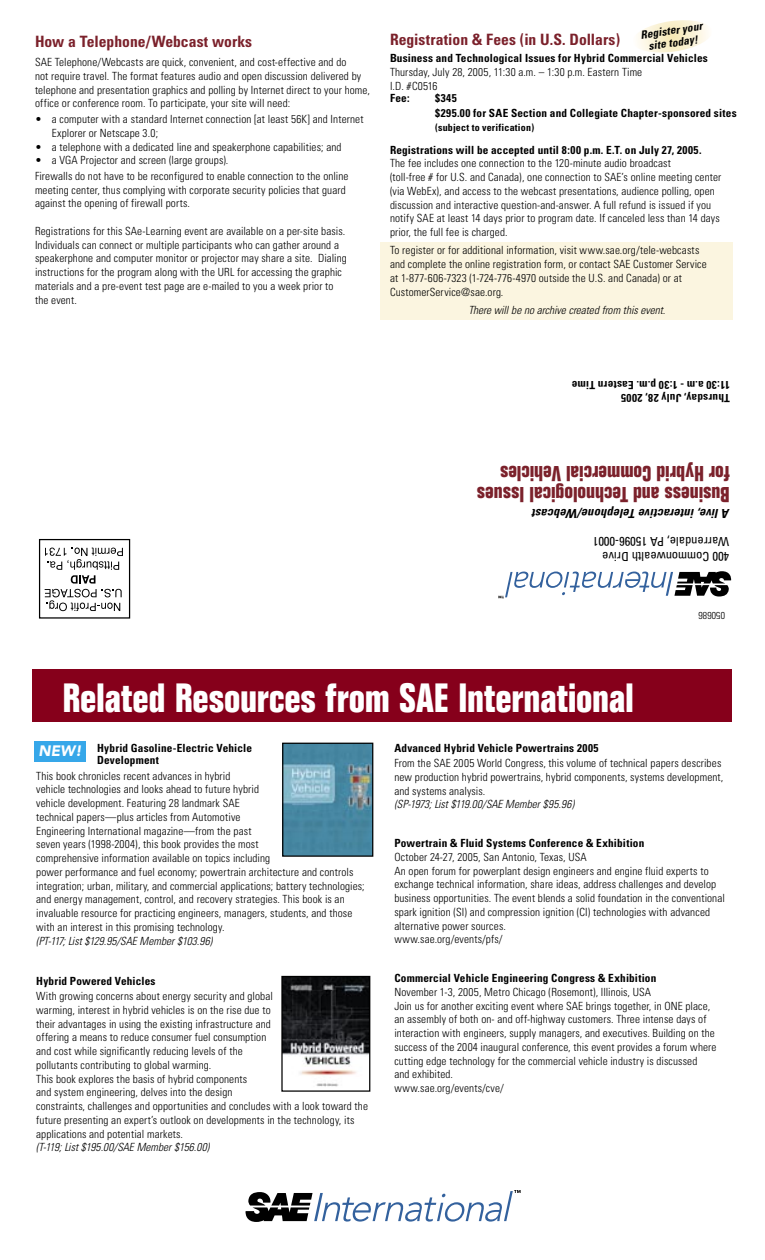
<style>
.page{position:relative;width:765px;height:1260px;background:#fff}
.page>*{position:absolute;margin:0;border:0;box-sizing:border-box;transform-origin:0 0}
.Paragraph_Style_8{font:700 condensed 40px "Folio";color:#fff}
.Paragraph_Style_7{font:700 condensed 21.25px/21.2px "Folio";letter-spacing:-.005em;color:#7b212b}
.Subhead{font:700 condensed 15.62px "Univers";color:#7b212b}
.t1{font:italic 900 15px "Avenir";color:#fff}
.t2{font:condensed 12.5px "Univers";color:#000}
.mp_teaser{font:italic 700 condensed 12.5px "Univers";letter-spacing:.005em;color:#000}
.Body{font:300 condensed 11.25px/13.8px "Univers";letter-spacing:.01em;color:#000}
.Small_sub{font:700 condensed 11.25px/12.5px "Univers";letter-spacing:.015em;color:#000}
.Body_bullet{font:300 condensed 11.25px/13.8px "Univers";letter-spacing:.01em;color:#000}
.Body-2{font:italic 300 condensed 11.25px "Univers";letter-spacing:-.005em;color:#000}
.Body-3{font:700 condensed 11.25px "Univers";letter-spacing:.015em;color:#000}
.mp_dates{font:700 condensed 11.25px "Univers";letter-spacing:.02em;color:#000}
.Paragraph_Style_6{font:italic 300 condensed 11.25px "Univers";color:#000}
.Body-4{font:italic 700 condensed 11.25px/12.5px "Univers";color:#000;text-align:center}
.Small_sub-2{font:700 condensed 10px "Univers";letter-spacing:.02em;color:#000}
.t3{font:300 condensed 10px "Univers";color:#000}
.s1{font-weight:700}
</style>
<div class="page">
<div style="left:32px;top:669px;width:699px;height:53px;background:#86001b"></div>
<div style="left:380px;top:242px;width:352px;height:78px;background:#fbf5e0"></div>
<svg style="left:638px;top:20px;width:70px;height:33px"></svg>
<div style="left:39px;top:539px;width:91px;height:80px;border:1px solid #000"></div>
<svg style="left:45px;top:548px;width:78px;height:63px"></svg>
<svg style="left:498px;top:571px;width:233px;height:27px"></svg>
<svg style="left:246px;top:1190px;width:274px;height:32px"></svg>
<img style="left:284px;top:745px;width:87px;height:110px">
<div style="left:282px;top:743px;width:91px;height:114px;border:1px solid #000"></div>
<img style="left:283px;top:978px;width:85px;height:109px">
<div style="left:281px;top:976px;width:89px;height:116px;border:1px solid #000"></div>
<div style="left:34px;top:741px;width:52px;height:21px;background:#36a7e9"></div>
<p class="Subhead" style="left:35px;top:32px;width:219px">How a Telephone/Webcast works</p>
<p class="Body" style="left:35px;top:55px;width:336px">SAE Telephone/Webcasts are quick, convenient, and cost-effective and do<br>not require travel. The format features audio and open discussion delivered by telephone and presentation graphics and polling by Internet direct to your home, office or conference room. To participate, your site will need:</p>
<p class="Body_bullet" style="left:52px;top:112px;width:313px;text-indent:-17px">• a computer with a standard Internet connection [at least 56K] and Internet<br>Explorer or Netscape 3.0;</p>
<p class="Body_bullet" style="left:35px;top:140px;width:308px">• a telephone with a dedicated line and speakerphone capabilities; and</p>
<p class="Body_bullet" style="left:35px;top:153px;width:195px">• a VGA Projector and screen (large groups).</p>
<p class="Body" style="left:35px;top:169px;width:315px">Firewalls do not have to be reconfigured to enable connection to the online meeting center, thus complying with corporate security policies that guard against the opening of firewall ports.</p>
<p class="Body" style="left:35px;top:224px;width:313px">Registrations for this SAe-Learning event are available on a per-site basis.<br>Individuals can connect or multiple participants who can gather around a speakerphone and computer monitor or projector may share a site. Dialing instructions for the program along with the URL for accessing the graphic materials and a pre-event test page are e-mailed to you a week prior to the event.</p>
<p class="Body-4" style="left:640px;top:28px;width:64px;rotate:-8deg">Register your site today!</p>
<p class="Subhead" style="left:390px;top:29px;width:232px">Registration &amp; Fees (in U.S. Dollars)</p>
<p class="Small_sub" style="left:390px;top:52px;width:319px">Business and Technological Issues for Hybrid Commercial Vehicles</p>
<p class="Body" style="left:390px;top:65px;width:254px">Thursday, July 28, 2005, 11:30 a.m. – 1:30 p.m. Eastern Time</p>
<p class="Body" style="left:390px;top:79px;width:49px">I.D. #C0516</p>
<p class="Small_sub" style="left:390px;top:92px;width:21px">Fee:</p>
<p class="Small_sub" style="left:435px;top:92px;width:23px">$345</p>
<p class="Small_sub" style="left:435px;top:106px;width:303px">$295.00 for SAE Section and Collegiate Chapter-sponsored sites</p>
<p class="Small_sub-2" style="left:435px;top:121px;width:101px">(subject to verification)</p>
<p class="Body" style="left:390px;top:143px;width:333px"><span class="s1">Registrations will be accepted until 8:00 p.m. E.T. on July 27, 2005.<br></span>The fee includes one connection to the 120-minute audio broadcast<br>(toll-free # for U.S. and Canada), one connection to SAE’s online meeting center (via WebEx), and access to the webcast presentations, audience polling, open discussion and interactive question-and-answer. A full refund is issued if you notify SAE at least 14 days prior to program date. If canceled less than 14 days prior, the full fee is charged.</p>
<p class="Body" style="left:390px;top:243px;width:318px">To register or for additional information, visit www.sae.org/tele-webcasts and complete the online registration form, or contact SAE Customer Service at 1-877-606-7323 (1-724-776-4970 outside the U.S. and Canada) or at CustomerService@sae.org.</p>
<p class="Paragraph_Style_6" style="left:469px;top:303px;width:198px">There will be no archive created from this event.</p>
<p class="mp_dates" style="left:730px;top:392px;width:159px;rotate:-180deg">11:30 a.m - 1:30 p.m. Eastern Time</p>
<p class="mp_dates" style="left:730px;top:405px;width:110px;rotate:-180deg">Thursday, July 28, 2005</p>
<p class="Paragraph_Style_7" style="left:730px;top:505px;width:255px;rotate:-180deg">Business and Technological Issues for Hybrid Commercial Vehicles</p>
<p class="mp_teaser" style="left:730px;top:521px;width:199px;rotate:-180deg">A live, interactive Telephone/Webcast</p>
<p class="t2" style="left:729px;top:550px;width:138px;rotate:-180deg">Warrendale, PA 15096-0001</p>
<p class="t2" style="left:729px;top:565px;width:128px;rotate:-180deg">400 Commonwealth Drive</p>
<p class="t3" style="left:725px;top:621px;width:28px;rotate:-180deg">050686</p>
<p class="Paragraph_Style_8" style="left:63px;top:676px;width:573px">Related Resources from SAE International</p>
<p class="Small_sub" style="left:97px;top:741px;width:156px">Hybrid Gasoline-Electric Vehicle<br>Development</p>
<p class="Body" style="left:36px;top:769px;width:330px">This book chronicles recent advances in hybrid<br>vehicle technologies and looks ahead to future hybrid<br>vehicle development. Featuring 28 landmark SAE<br>technical papers—plus articles from Automotive<br>Engineering International magazine—from the past<br>seven years (1998-2004), this book provides the most<br>comprehensive information available on topics including<br>power performance and fuel economy; powertrain architecture and controls integration; urban, military, and commercial applications; battery technologies; and energy management, control, and recovery strategies. This book is an invaluable resource for practicing engineers, managers, students, and those with an interest in this promising technology.</p>
<p class="Body-2" style="left:36px;top:934px;width:178px">(PT-117; List $129.95/SAE Member $103.96)</p>
<p class="Small_sub" style="left:36px;top:974px;width:121px">Hybrid Powered Vehicles</p>
<p class="Body" style="left:36px;top:989px;width:238px">With growing concerns about energy security and global warming, interest in hybrid vehicles is on the rise due to their advantages in using the existing infrastructure and offering a means to reduce consumer fuel consumption and cost while significantly reducing levels of the pollutants contributing to global warming.</p>
<p class="Body" style="left:36px;top:1072px;width:333px">This book explores the basis of hybrid components<br>and system engineering, delves into the design<br>constraints, challenges and opportunities and concludes with a look toward the future presenting an expert’s outlook on developments in the technology, its applications and potential markets.</p>
<p class="Body-2" style="left:36px;top:1141px;width:175px">(T-119; List $195.00/SAE Member $156.00)</p>
<p class="t1" style="left:38px;top:742px;width:45px">NEW!</p>
<p class="Small_sub" style="left:394px;top:741px;width:206px">Advanced Hybrid Vehicle Powertrains 2005</p>
<p class="Body" style="left:394px;top:756px;width:331px">From the SAE 2005 World Congress, this volume of technical papers describes new production hybrid powertrains, hybrid components, systems development, and systems analysis.</p>
<p class="Body-2" style="left:394px;top:798px;width:181px">(SP-1973; List $119.00/SAE Member $95.96)</p>
<p class="Body-3" style="left:394px;top:836px;width:251px">Powertrain &amp; Fluid Systems Conference &amp; Exhibition</p>
<p class="Body" style="left:394px;top:850px;width:194px">October 24-27, 2005, San Antonio, Texas, USA</p>
<p class="Body" style="left:394px;top:864px;width:332px">An open forum for powerplant design engineers and engine fluid experts to exchange technical information, share ideas, address challenges and develop business opportunities. The event blends a solid foundation in the conventional spark ignition (SI) and compression ignition (CI) technologies with advanced alternative power sources.</p>
<p class="Body" style="left:394px;top:932px;width:110px">www.sae.org/events/pfs/</p>
<p class="Body-3" style="left:394px;top:971px;width:263px">Commercial Vehicle Engineering Congress &amp; Exhibition</p>
<p class="Body" style="left:394px;top:985px;width:258px">November 1-3, 2005, Metro Chicago (Rosemont), Illinois, USA</p>
<p class="Body" style="left:394px;top:999px;width:324px">Join us for another exciting event where SAE brings together, in ONE place, an assembly of both on- and off-highway customers. Three intense days of interaction with engineers, supply managers, and executives. Building on the success of the 2004 inaugural conference, this event provides a forum where cutting edge technology for the commercial vehicle industry is discussed<br>and exhibited.</p>
<p class="Body" style="left:394px;top:1081px;width:111px">www.sae.org/events/cve/</p>
</div>
